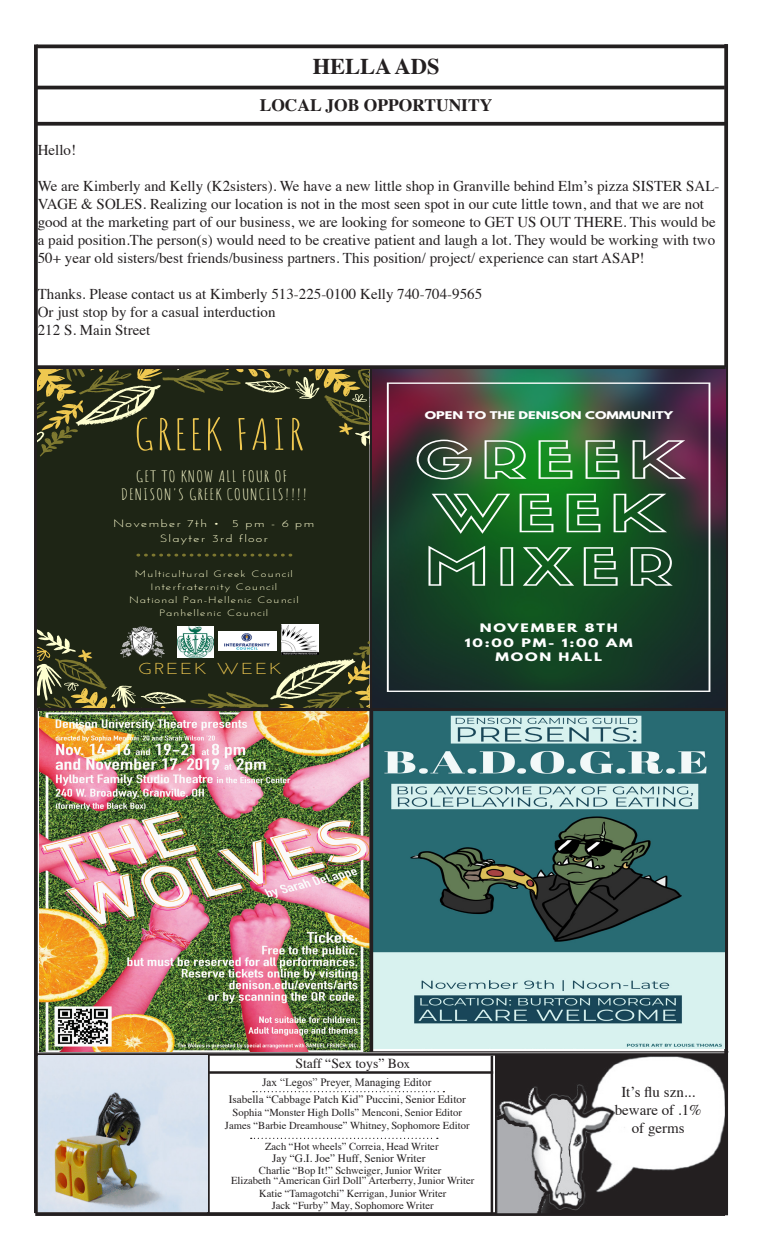
<style>
.page{position:relative;width:765px;height:1260px;background:#fff}
.page>*{position:absolute;margin:0;border:0;box-sizing:border-box;transform-origin:0 0}
.t1{font:42.38px "Amatic SC";letter-spacing:.03em;color:#efc850;scale:1.31 1}
.t2{font:700 22.5px "Times";color:#231f20}
.t3{font:700 17.5px "Times";color:#231f20}
.t4{font:15.88px "Josefin Sans";letter-spacing:.08em;color:#efc850;scale:1.31 1}
.t5{font:15.12px/18.2px "Amatic SC";letter-spacing:.04em;color:#ffffd0;text-align:center;scale:1.31 1}
.t6{font:15px/18px "Times";color:#231f20;text-align:center}
.t7{font:13.75px "Times";color:#231f20}
.t8{font:11.25px "Times";color:#231f20}
.t9{font:11.25px "Times New Roman";color:#231f20}
.t10{font:10.62px "Times";color:#231f20}
.t11{font:10.62px/14.9px "Josefin Sans";letter-spacing:.08em;color:#ffffd0;text-align:center;scale:1.31 1}
.t12{font:700 10.38px/14.4px "League Spartan";letter-spacing:.12em;color:#fff;text-align:center;scale:1.38 1}
.t13{font:700 9.5px "League Spartan";color:#fff;scale:1.38 1}
.t14{font:9.25px/13.2px "Josefin Sans";letter-spacing:.08em;color:#ffffd0;text-align:center;scale:1.31 1}
.s1{font-size:12.5px}
</style>
<div class="page">
<svg style="left:35px;top:1212px;width:690px;height:4px;background:#2f2b2c"></svg>
<hr style="left:207px;top:1054px;width:3px;height:161px;background:#231f20">
<hr style="left:37px;top:1053px;width:689px;height:3px;background:#231f20">
<hr style="left:491px;top:1056px;width:2px;height:157px;background:#231f20">
<svg style="left:34px;top:44px;width:4px;height:1169px;background:#2e2a29"></svg>
<svg style="left:37px;top:44px;width:687px;height:4px;background:#3d3a3b"></svg>
<hr style="left:209px;top:1071px;width:284px;height:3px;background:#231f20">
<svg style="left:253px;top:1091px;width:191px;height:1px"></svg>
<hr style="left:35px;top:86px;width:690px;height:3px;background:#231f20">
<hr style="left:39px;top:1051px;width:689px;height:1px;background:#231f20">
<hr style="left:724px;top:44px;width:4px;height:1171px;background:#231f20">
<img style="left:495px;top:1056px;width:230px;height:159px">
<svg style="left:251px;top:1138px;width:187px;height:1px"></svg>
<img style="left:40px;top:711px;width:329px;height:341px">
<img style="left:373px;top:711px;width:352px;height:337px">
<svg style="left:369px;top:369px;width:4px;height:683px;background:#37312f"></svg>
<hr style="left:38px;top:707px;width:688px;height:4px;background:#231f20">
<div style="left:38px;top:367px;width:331px;height:340px;background:#1e2515"></div>
<svg style="left:38px;top:369px;width:331px;height:88px"></svg>
<svg style="left:38px;top:628px;width:331px;height:79px"></svg>
<svg style="left:136px;top:554px;width:156px;height:3px"></svg>
<img style="left:115px;top:626px;width:54px;height:31px">
<img style="left:178px;top:626px;width:35px;height:31px">
<img style="left:219px;top:632px;width:58px;height:19px">
<img style="left:281px;top:625px;width:38px;height:30px">
<img style="left:373px;top:369px;width:352px;height:338px">
<svg style="left:387px;top:382px;width:323px;height:310px;background:#2a4d33"></svg>
<svg style="left:417px;top:440px;width:55px;height:39px;background:#586b5a"></svg>
<svg style="left:485px;top:440px;width:42px;height:39px;background:#569f5c"></svg>
<svg style="left:539px;top:440px;width:33px;height:39px"></svg>
<svg style="left:586px;top:440px;width:33px;height:39px"></svg>
<svg style="left:633px;top:440px;width:53px;height:39px;background:#6c5e63"></svg>
<svg style="left:432px;top:494px;width:78px;height:40px;background:#387943"></svg>
<svg style="left:520px;top:494px;width:33px;height:38px"></svg>
<svg style="left:567px;top:494px;width:33px;height:38px"></svg>
<svg style="left:614px;top:494px;width:53px;height:38px;background:#40724b"></svg>
<svg style="left:429px;top:546px;width:56px;height:40px;background:#3e6e4a"></svg>
<svg style="left:500px;top:547px;width:13px;height:39px"></svg>
<svg style="left:523px;top:547px;width:51px;height:39px;background:#3d7b48"></svg>
<svg style="left:584px;top:547px;width:34px;height:39px"></svg>
<svg style="left:631px;top:547px;width:42px;height:39px;background:#4a7156"></svg>
<svg style="left:36px;top:365px;width:690px;height:4px;fill:#231f20"></svg>
<svg style="left:36px;top:122px;width:689px;height:4px;background:#373334"></svg>
<img style="left:39px;top:1056px;width:168px;height:155px">
<p class="t2" style="left:313px;top:45px;width:128px">HELLA ADS</p>
<p class="t3" style="left:260px;top:88px;width:234px">LOCAL JOB OPPORTUNITY</p>
<p class="t6" style="left:38px;top:139px;width:40px">Hello!</p>
<p class="t6" style="left:38px;top:175px;width:683px;text-align:left">We are Kimberly and Kelly (K2sisters). We have a new little shop in Granville behind Elm’s pizza SISTER SAL-VAGE &amp; SOLES. Realizing our location is not in the most seen spot in our cute little town, and that we are not good at the marketing part of our business, we are looking for someone to GET US OUT THERE. This would be a paid position.The person(s) would need to be creative patient and laugh a lot. They would be working with two 50+ year old sisters/best friends/business partners. This position/ project/ experience can start ASAP!</p>
<p class="t6" style="left:38px;top:283px;width:446px">Thanks. Please contact us at Kimberly 513-225-0100 Kelly 740-704-9565</p>
<p class="t6" style="left:38px;top:301px;width:239px">Or just stop by for a casual interduction</p>
<p class="t6" style="left:38px;top:319px;width:114px">212 S. Main Street</p>
<p class="t1" style="left:133px;top:404px;width:132px">GREEK FAIR</p>
<p class="t5" style="left:121px;top:466px;width:144px">GET TO KNOW ALL FOUR OF<br>DENISON'S GREEK COUNCILS!!!!</p>
<p class="t11" style="left:113px;top:516px;width:155px">November 7th • 5 pm - 6 pm<br>Slayter 3rd floor</p>
<p class="t14" style="left:129px;top:567px;width:131px">Multicultural Greek Council<br>Interfraternity Council<br>National Pan-Hellenic Council<br>Panhellenic Council</p>
<p class="t4" style="left:138px;top:659px;width:111px">GREEK WEEK</p>
<p class="t13" style="left:425px;top:408px;width:182px">OPEN TO THE DENISON COMMUNITY</p>
<p class="t12" style="left:465px;top:621px;width:123px">NOVEMBER 8TH<br>10:00 PM- 1:00 AM<br>MOON HALL</p>
<p class="t7" style="left:295px;top:1050px;width:116px">Staff “Sex toys” Bo<span class="s1">x</span></p>
<p class="t9" style="left:262px;top:1075px;width:171px">Jax “Legos” Preyer, Managing Editor</p>
<p class="t8" style="left:229px;top:1089px;width:239px">Isabella “Cabbage Patch Kid” Puccini, Senior Editor</p>
<p class="t10" style="left:233px;top:1103px;width:231px">Sophia “Monster High Dolls” Menconi, Senior Editor</p>
<p class="t10" style="left:225px;top:1115px;width:246px">James “Barbie Dreamhouse” Whitney, Sophomore Editor</p>
<p class="t10" style="left:265px;top:1137px;width:175px">Zach “Hot wheels” Correia, Head Writer</p>
<p class="t8" style="left:272px;top:1148px;width:155px">Jay “G.I. Joe” Huff, Senior Writer</p>
<p class="t10" style="left:259px;top:1160px;width:184px">Charlie “Bop It!” Schweiger, Junior Writer</p>
<p class="t10" style="left:231px;top:1170px;width:245px">Elizabeth “American Girl Doll” Arterberry, Junior Writer</p>
<p class="t10" style="left:259px;top:1183px;width:189px">Katie “Tamagotchi” Kerrigan, Junior Writer</p>
<p class="t10" style="left:272px;top:1196px;width:163px">Jack “Furby” May, Sophomore Writer</p>
<p class="t6" style="left:615px;top:1082px;width:89px">It’s flu szn... beware of .1% of germs</p>
</div>
